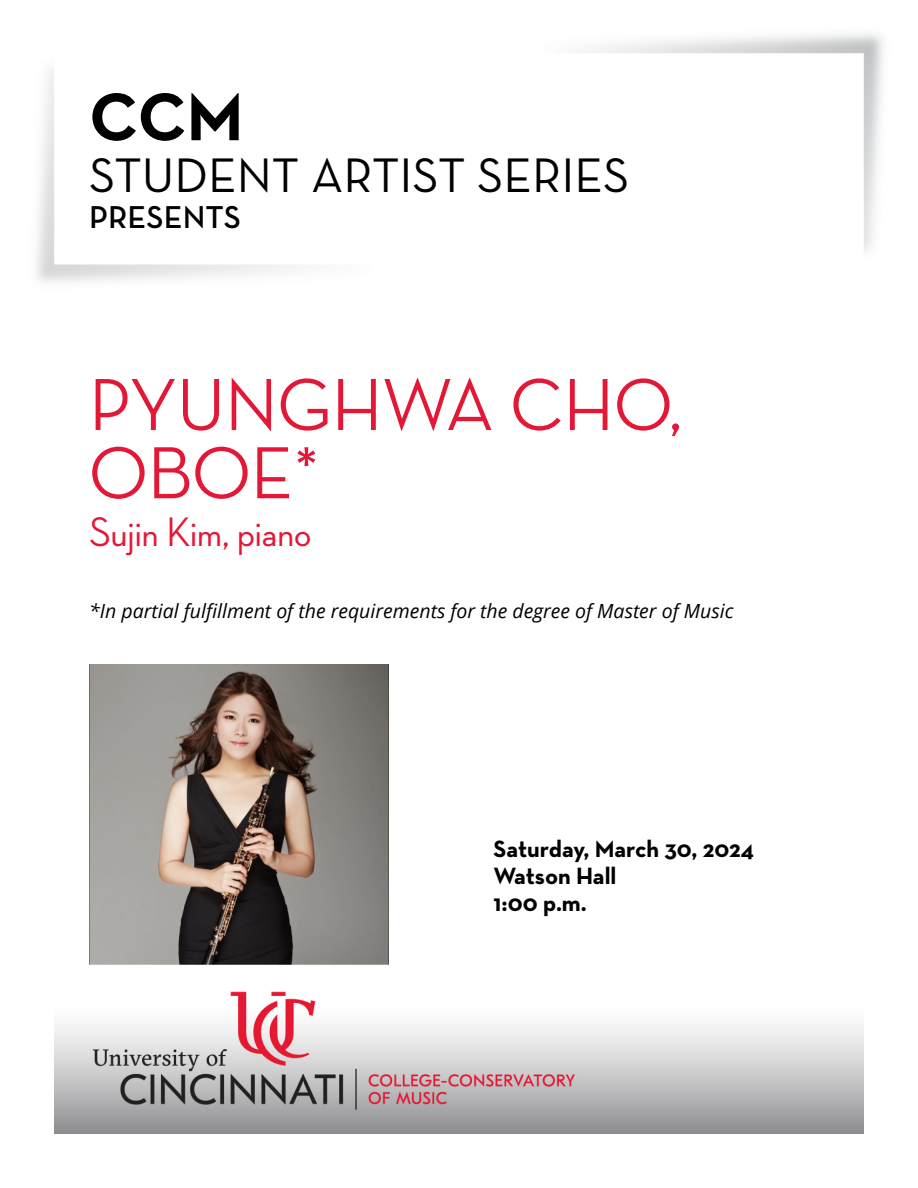
<style>
.page{position:relative;width:918px;height:1188px;background:#fff}
.page>*{position:absolute;margin:0;border:0;box-sizing:border-box;transform-origin:0 0}
.Concert_Title__H1{font:500 75px/68.2px "Neutra Disp";color:#e31837}
.Page_Intro__H1{font:700 68.7px "Neutra Text";color:#000}
.Page_Intro__H1-2{font:49.35px "Neutra Text";color:#000}
.Concert_Title__H1-2{font:500 42px "Neutra Disp";color:#e31837}
.Page_Intro__H1-3{font:600 32.25px "Neutra Text";color:#000}
.Date_Venue_Time__H3{font:700 24px "Neutra Text";color:#000}
.In_partial_fulfillment_of__H2{font:italic 19.5px "Open Sans";color:#000}
</style>
<div class="page">
<img style="left:54px;top:964px;width:810px;height:170px">
<img style="left:589px;top:34px;width:294px;height:218px">
<img style="left:89px;top:665px;width:300px;height:299px">
<h1 class="Page_Intro__H1" style="left:89px;top:74px;width:156px">CCM</h1>
<h1 class="Page_Intro__H1-2" style="left:89px;top:145px;width:542px">STUDENT ARTIST SERIES</h1>
<h1 class="Page_Intro__H1-3" style="left:89px;top:197px;width:153px">PRESENTS</h1>
<h1 class="Concert_Title__H1" style="left:89px;top:371px;width:594px">PYUNGHWA CHO,<br>OBOE*</h1>
<h1 class="Concert_Title__H1-2" style="left:89px;top:509px;width:224px">Sujin Kim, piano</h1>
<h2 class="In_partial_fulfillment_of__H2" style="left:89px;top:598px;width:646px">*In partial fulfillment of the requirements for the degree of Master of Music</h2>
<h3 class="Date_Venue_Time__H3" style="left:494px;top:834px;width:262px">Saturday, March 30, 2024</h3>
<h3 class="Date_Venue_Time__H3" style="left:494px;top:861px;width:124px">Watson Hall</h3>
<h3 class="Date_Venue_Time__H3" style="left:494px;top:888px;width:95px">1:00 p.m.</h3>
</div>
